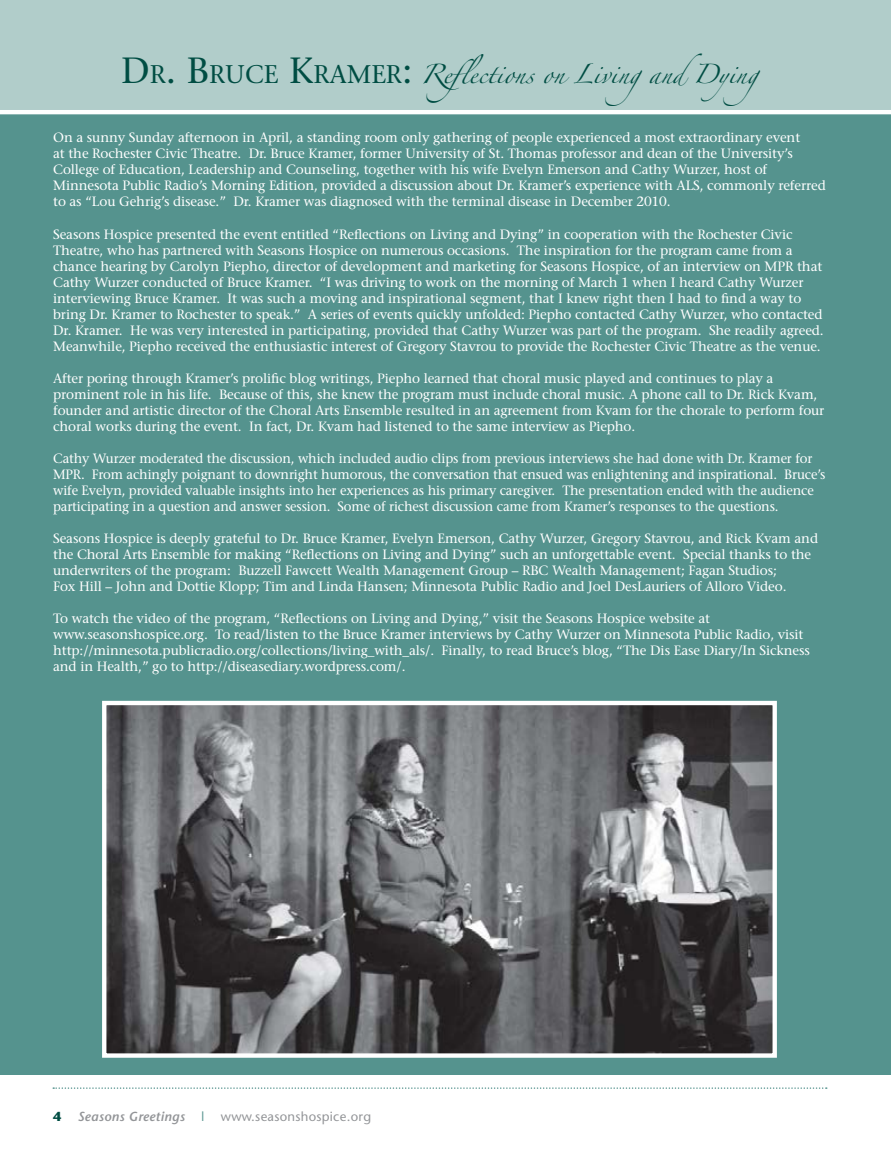
<style>
.page{position:relative;width:891px;height:1155px;background:#fff}
.page>*{position:absolute;margin:0;border:0;box-sizing:border-box;transform-origin:0 0}
.t1{font:25.5px "Stone Serif";color:#004d43}
.t2{font:17.4px "Zapfino";color:#004d43}
.t3{font:13.5px/16px "Stone Serif";letter-spacing:-.01em;color:#fff}
.t4{font:13.05px "Stone Sans";letter-spacing:.02em;color:#939598}
.s1{font-size:36.3px}
.s2{font-weight:700;color:#004d43}
.s3{font-weight:600;font-style:italic}
.s4{font-weight:600;color:#55938e}
</style>
<div class="page">
<div style="left:0;top:0;width:891px;height:112px;background:#b1cdca"></div>
<div style="left:0;top:112px;width:891px;height:963px;background:#55938e"></div>
<hr style="left:0;top:110px;width:891px;height:4px;background:#fff">
<svg style="left:53px;top:1087px;width:774px;height:1px"></svg>
<img style="left:107px;top:706px;width:665px;height:346px">
<div style="left:102px;top:701px;width:675px;height:356px;border:4px solid #fff"></div>
<h1 class="t1" style="left:121px;top:64px;width:293px"><span class="s1">D</span>R<span class="s1">. B</span>RUCE <span class="s1">K</span>RAMER<span class="s1">:</span></h1>
<p class="t2" style="left:420px;top:67px;width:365px">Reflections on LivingandDying</p>
<p class="t3" style="left:53px;top:131px;width:774px">On a sunny Sunday afternoon in April, a standing room only gathering of people experienced a most extraordinary event<br>at the Rochester Civic Theatre. Dr. Bruce Kramer, former University of St. Thomas professor and dean of the University’s College of Education, Leadership and Counseling, together with his wife Evelyn Emerson and Cathy Wurzer, host of Minnesota Public Radio’s Morning Edition, provided a discussion about Dr. Kramer’s experience with ALS, commonly referred to as “Lou Gehrig’s disease.” Dr. Kramer was diagnosed with the terminal disease in December 2010.</p>
<p class="t3" style="left:53px;top:227px;width:772px">Seasons Hospice presented the event entitled “Reflections on Living and Dying” in cooperation with the Rochester Civic Theatre, who has partnered with Seasons Hospice on numerous occasions. The inspiration for the program came from a chance hearing by Carolyn Piepho, director of development and marketing for Seasons Hospice, of an interview on MPR that Cathy Wurzer conducted of Bruce Kramer. “I was driving to work on the morning of March 1 when I heard Cathy Wurzer interviewing Bruce Kramer. It was such a moving and inspirational segment, that I knew right then I had to find a way to bring Dr. Kramer to Rochester to speak.” A series of events quickly unfolded: Piepho contacted Cathy Wurzer, who contacted Dr. Kramer. He was very interested in participating, provided that Cathy Wurzer was part of the program. She readily agreed.<br>Meanwhile, Piepho received the enthusiastic interest of Gregory Stavrou to provide the Rochester Civic Theatre as the venue.</p>
<p class="t3" style="left:53px;top:371px;width:773px">After poring through Kramer’s prolific blog writings, Piepho learned that choral music played and continues to play a prominent role in his life. Because of this, she knew the program must include choral music. A phone call to Dr. Rick Kvam, founder and artistic director of the Choral Arts Ensemble resulted in an agreement from Kvam for the chorale to perform four choral works during the event. In fact, Dr. Kvam had listened to the same interview as Piepho.</p>
<p class="t3" style="left:53px;top:451px;width:774px">Cathy Wurzer moderated the discussion, which included audio clips from previous interviews she had done with Dr. Kramer for MPR. From achingly poignant to downright humorous, the conversation that ensued was enlightening and inspirational. Bruce’s wife Evelyn, provided valuable insights into her experiences as his primary caregiver. The presentation ended with the audience participating in a question and answer session. Some of richest discussion came from Kramer’s responses to the questions.</p>
<p class="t3" style="left:53px;top:531px;width:766px">Seasons Hospice is deeply grateful to Dr. Bruce Kramer, Evelyn Emerson, Cathy Wurzer, Gregory Stavrou, and Rick Kvam and the Choral Arts Ensemble for making “Reflections on Living and Dying” such an unforgettable event. Special thanks to the underwriters of the program: Buzzell Fawcett Wealth Management Group – RBC Wealth Management; Fagan Studios;<br>Fox Hill – John and Dottie Klopp; Tim and Linda Hansen; Minnesota Public Radio and Joel DesLauriers of Alloro Video.</p>
<p class="t3" style="left:53px;top:611px;width:758px">To watch the video of the program, “Reflections on Living and Dying,” visit the Seasons Hospice website at www.seasonshospice.org. To read/listen to the Bruce Kramer interviews by Cathy Wurzer on Minnesota Public Radio, visit http://minnesota.publicradio.org/collections/living_with_als/. Finally, to read Bruce’s blog, “The Dis Ease Diary/In Sickness and in Health,” go to http://diseasediary.wordpress.com/.</p>
<p class="t4" style="left:53px;top:1111px;width:319px"><span class="s2">4</span> <span class="s3">Seasons Greetings</span> <span class="s4">|</span> www.seasonshospice.org</p>
</div>
